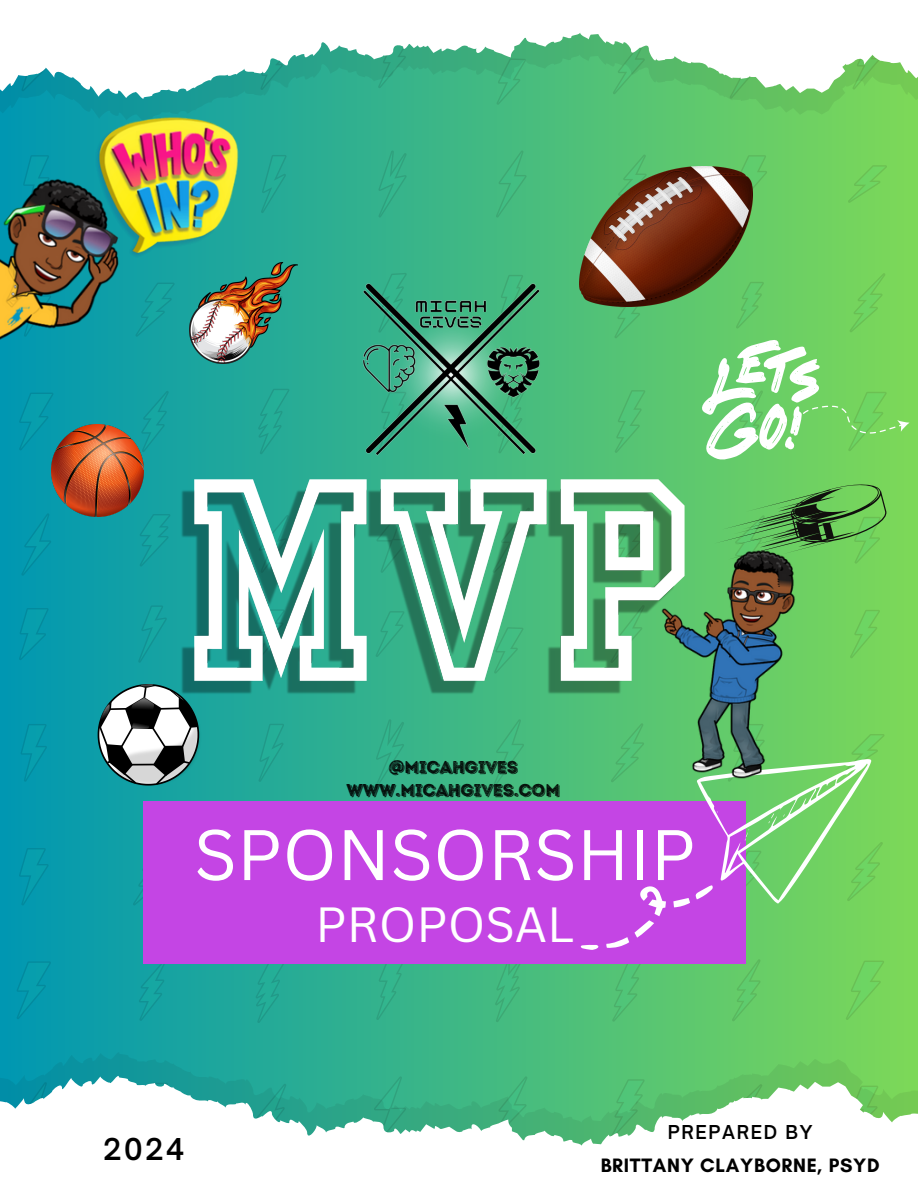
<style>
.page{position:relative;width:918px;height:1188px;background:#fff}
.page>*{position:absolute;margin:0;border:0;box-sizing:border-box;transform-origin:0 0}
.t1{font:69.9px "Canva Sans";color:#fff}
.t2{font:48.15px "Canva Sans";color:#fff}
.t3{font:600 28.8px "Open Sauce One";color:#000}
.t4{font:700 19.8px "Glacial Indifference";letter-spacing:.035em;color:#000}
.t5{font:600 18.3px "Open Sauce One";letter-spacing:.09em;color:#000}
.t6{font:17.1px "Intro Rust H2 Base Shade";color:#000}
</style>
<div class="page">
<div style="left:0;top:0;width:918px;height:1188px;background:linear-gradient(to right,#0097b2,#7dd858)"></div>
<svg style="left:258px;top:726px;width:26px;height:56px"></svg>
<svg style="left:376px;top:726px;width:28px;height:60px;background:#33b089"></svg>
<svg style="left:495px;top:963px;width:28px;height:59px;background:#45b680"></svg>
<svg style="left:139px;top:960px;width:27px;height:61px;background:#179fa1"></svg>
<svg style="left:612px;top:963px;width:31px;height:59px;background:#54bf75"></svg>
<svg style="left:256px;top:963px;width:31px;height:60px;background:#26a796"></svg>
<svg style="left:376px;top:963px;width:28px;height:57px;background:#36af8c"></svg>
<svg style="left:19px;top:608px;width:30px;height:52px;background:#0599ab"></svg>
<svg style="left:21px;top:724px;width:26px;height:58px;background:#0598ab"></svg>
<svg style="left:19px;top:848px;width:30px;height:57px;background:#0599ab"></svg>
<svg style="left:138px;top:605px;width:29px;height:58px;background:#14a0a0"></svg>
<svg style="left:16px;top:961px;width:35px;height:58px;background:#0499ac"></svg>
<svg style="left:133px;top:851px;width:11px;height:54px"></svg>
<svg style="left:493px;top:726px;width:31px;height:60px;background:#43b97e"></svg>
<svg style="left:860px;top:610px;width:20px;height:48px"></svg>
<svg style="left:846px;top:961px;width:38px;height:59px;background:#72d25d"></svg>
<svg style="left:732px;top:959px;width:29px;height:62px;background:#63c868"></svg>
<svg style="left:0;top:1047px;width:918px;height:24px;background:#3eb684"></svg>
<svg style="left:0;top:1071px;width:918px;height:117px"></svg>
<div style="left:144px;top:801px;width:602px;height:162px;background:#c445e4"></div>
<svg style="left:606px;top:886px;width:60px;height:62px"></svg>
<svg style="left:581px;top:945px;width:18px;height:5px"></svg>
<svg style="left:673px;top:724px;width:212px;height:183px"></svg>
<svg style="left:261px;top:155px;width:26px;height:58px;background:#24a894"></svg>
<svg style="left:378px;top:150px;width:29px;height:68px;background:#34b089"></svg>
<svg style="left:141px;top:391px;width:28px;height:61px;background:#14a0a0"></svg>
<svg style="left:614px;top:306px;width:32px;height:32px"></svg>
<svg style="left:615px;top:390px;width:30px;height:34px"></svg>
<svg style="left:258px;top:389px;width:32px;height:35px"></svg>
<svg style="left:19px;top:393px;width:35px;height:57px;background:#0599ab"></svg>
<svg style="left:496px;top:150px;width:31px;height:68px;background:#43b97e"></svg>
<svg style="left:21px;top:513px;width:30px;height:62px;background:#0498ac"></svg>
<svg style="left:730px;top:155px;width:37px;height:58px"></svg>
<svg style="left:613px;top:155px;width:34px;height:12px"></svg>
<svg style="left:848px;top:165px;width:39px;height:38px"></svg>
<svg style="left:139px;top:514px;width:32px;height:53px;background:#14a1a0"></svg>
<img style="left:329px;top:266px;width:246px;height:158px">
<svg style="left:0;top:103px;width:918px;height:23px;background:#48bc7c"></svg>
<svg style="left:0;top:0;width:918px;height:103px"></svg>
<img style="left:593px;top:517px;width:267px;height:268px">
<img style="left:0;top:110px;width:243px;height:252px">
<svg style="left:697px;top:273px;width:213px;height:188px;background:#83d778"></svg>
<img style="left:580px;top:167px;width:172px;height:139px">
<img style="left:189px;top:262px;width:108px;height:102px">
<img style="left:177px;top:424px;width:515px;height:302px">
<img style="left:113px;top:712px;width:90px;height:76px">
<svg style="left:98px;top:683px;width:102px;height:104px"></svg>
<img style="left:51px;top:424px;width:92px;height:93px">
<svg style="left:714px;top:482px;width:175px;height:91px;background:#5bab53"></svg>
<p class="t6" style="left:388px;top:756px;width:131px">@MICAHGIVES</p>
<p class="t6" style="left:346px;top:780px;width:215px">WWW.MICAHGIVES.COM</p>
<p class="t1" style="left:194px;top:805px;width:503px">SPONSORSHIP</p>
<p class="t2" style="left:316px;top:891px;width:260px">PROPOSAL</p>
<p class="t3" style="left:103px;top:1131px;width:83px">2024</p>
<p class="t5" style="left:668px;top:1121px;width:146px">PREPARED BY</p>
<p class="t4" style="left:601px;top:1153px;width:280px">BRITTANY CLAYBORNE, PSYD</p>
</div>
